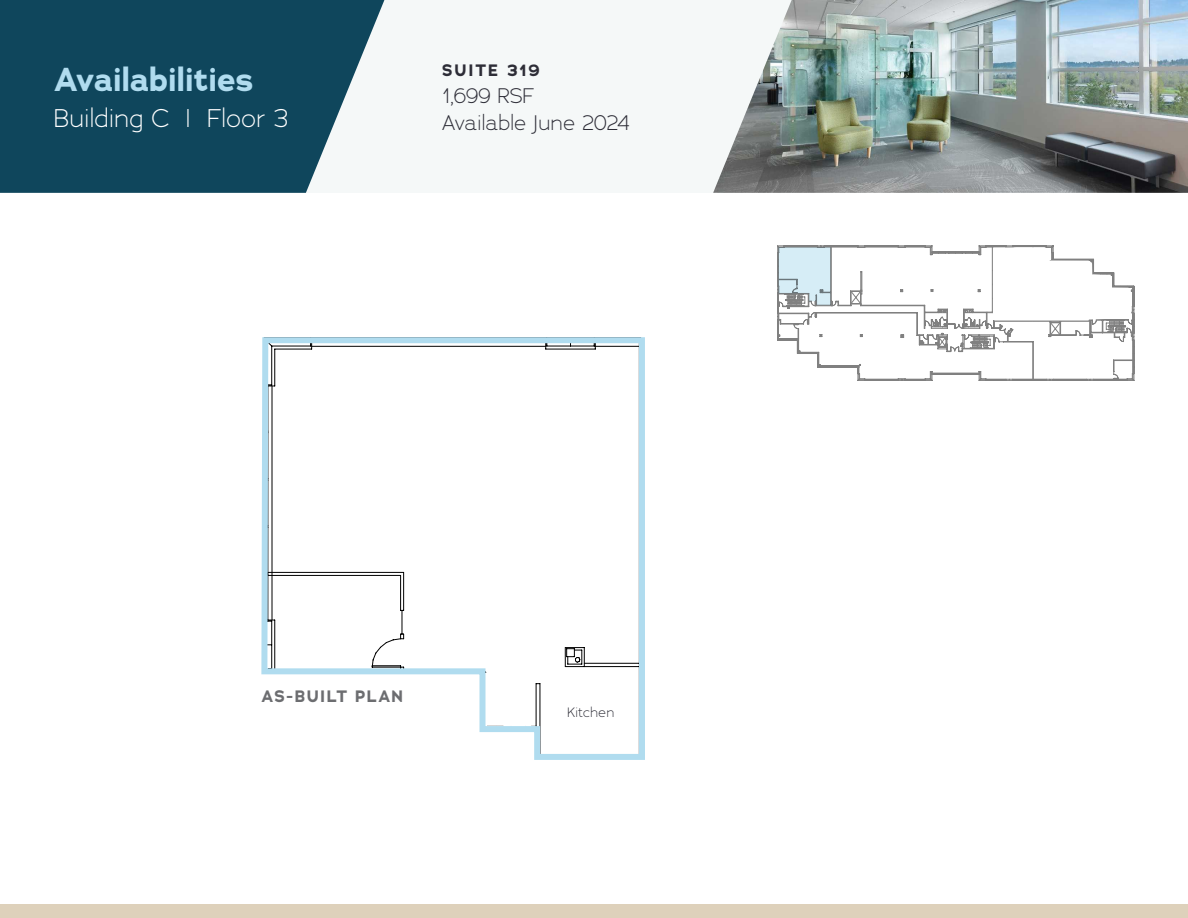
<style>
.page{position:relative;width:1188px;height:918px;background:#fff}
.page>*{position:absolute;margin:0;border:0;box-sizing:border-box;transform-origin:0 0}
.t1{font:700 33px "Adrianna";letter-spacing:-.02em;color:#b0dcef}
.t2{font:300 25.5px "Adrianna";letter-spacing:.005em;color:#fff}
.t3{font:300 21px "Adrianna";letter-spacing:.005em;color:#2d2d37}
.t4{font:700 16.5px "Adrianna";letter-spacing:.07em;color:#6c6d70}
.t5{font:700 16.5px "Adrianna";letter-spacing:.11em;color:#2d2d37}
.t6{font:300 13.5px "Adrianna";letter-spacing:.01em;color:#2d2d37}
</style>
<div class="page">
<div style="left:0;top:904px;width:1188px;height:14px;background:#ded1bb"></div>
<div style="left:0;top:0;width:1188px;height:193px;background:#f5f8f8"></div>
<svg style="left:0;top:0;width:384px;height:193px;background:#24566a"></svg>
<img style="left:713px;top:0;width:475px;height:193px">
<svg style="left:777px;top:246px;width:358px;height:135px"></svg>
<svg style="left:261px;top:337px;width:384px;height:423px"></svg>
<p class="t1" style="left:54px;top:57px;width:201px">Availabilities</p>
<p class="t2" style="left:54px;top:102px;width:236px">Building C | Floor 3</p>
<p class="t5" style="left:442px;top:59px;width:99px">SUITE 319</p>
<p class="t3" style="left:442px;top:82px;width:94px">1,699 RSF</p>
<p class="t3" style="left:442px;top:109px;width:189px">Available June 2024</p>
<p class="t4" style="left:261px;top:685px;width:143px">AS-BUILT PLAN</p>
<p class="t6" style="left:567px;top:704px;width:49px">Kitchen</p>
</div>
